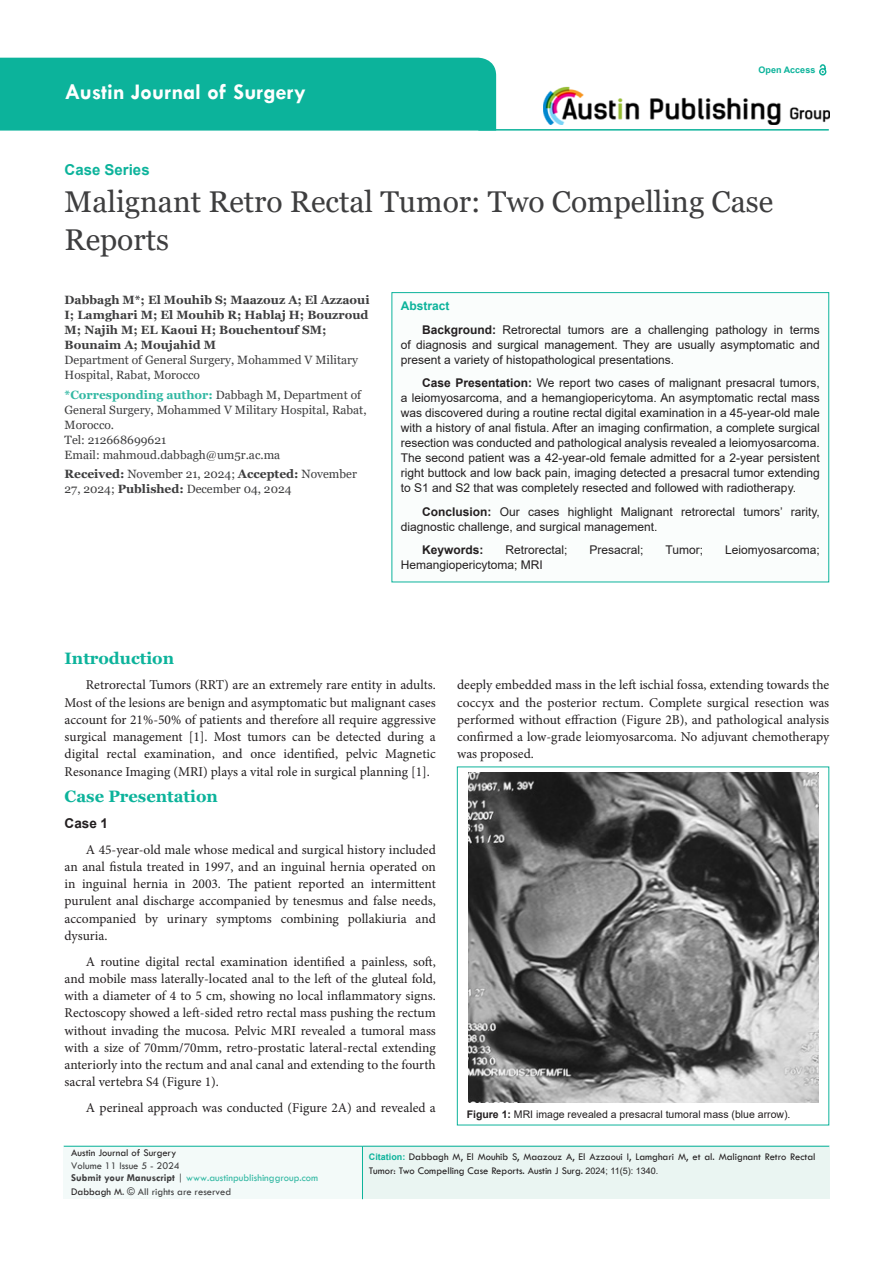
<style>
.page{position:relative;width:893px;height:1263px;background:#fff}
.page>*{position:absolute;margin:0;border:0;box-sizing:border-box;transform-origin:0 0}
.t1{font:30px/37.5px "Georgia";color:#3e3e3f}
.t2{font:700 22.5px "Tw Cen";color:#fff}
.t3{font:700 16.5px "Georgia";color:#0cb39b}
.t4{font:700 15px "Arial";color:#0cb39b}
.t5{font:13.5px/17.2px "Minion Pro";color:#231f20;text-align:justify}
.t6{font:700 13.5px "Arial";color:#231f20}
.t7{font:12px/15px "Arial";color:#231f20;text-align:justify}
.t8{font:12px/15px "Georgia";color:#3e3e3f}
.t9{font:700 12px/15px "Georgia";color:#3e3e3f}
.t10{font:700 12px "Arial";color:#231f20}
.t11{font:700 12px "Arial";color:#0cb39b}
.t12{font:10.5px/13.5px "Tw Cen";color:#231f20}
.t13{font:10.5px "Arial";color:#231f20}
.t14{font:10.5px "Tw Cen";color:#32b8a3}
.t15{font:10.5px "Tw Cen";color:#3e3e3f}
.t16{font:700 9px "Arial";color:#0cb39b}
.s1{font-weight:700;color:#32b8a3}
.s2{font-weight:700}
.s3{font-weight:700;color:#3e3e3f}
.s4{color:#3e3e3f}
.s5{color:#231f20}
.s6{font-family:"Arial";font-weight:700;font-size:9px;color:#0cb39b}
.s7{font-family:"Arial";font-size:9px}
</style>
<div class="page">
<div style="left:64px;top:1146px;width:298px;height:53px;background:#f3faf9"></div>
<div style="left:363px;top:1146px;width:466px;height:53px;background:#eaf5f2"></div>
<hr style="left:64px;top:1146px;width:765px;height:1px;background:#0cb39b">
<hr style="left:362px;top:1146px;width:1px;height:53px;background:#0cb39b">
<div style="left:0;top:58px;width:496px;height:73px;background:#0cb39b"></div>
<hr style="left:478px;top:129px;width:351px;height:2px;background:#0cb39b">
<div style="left:819px;top:68px;width:7px;height:7px;border:2px solid #0cb39b;border-radius:50%"></div>
<svg style="left:819px;top:64px;width:7px;height:9px"></svg>
<div style="left:392px;top:293px;width:437px;height:289px;background:#fafdfc"></div>
<div style="left:391px;top:292px;width:438px;height:290px;border:1px solid #0cb39b"></div>
<img style="left:543px;top:86px;width:287px;height:39px">
<img style="left:469px;top:772px;width:350px;height:330px">
<p class="t2" style="left:65px;top:78px;width:243px">Austin Journal of Surgery</p>
<p class="t16" style="left:759px;top:64px;width:58px">Open Access</p>
<p class="t4" style="left:65px;top:159px;width:87px">Case Series</p>
<p class="t1" style="left:65px;top:184px;width:710px">Malignant Retro Rectal Tumor: Two Compelling Case<br>Reports</p>
<p class="t9" style="left:65px;top:293px;width:306px">Dabbagh M*; El Mouhib S; Maazouz A; El Azzaoui I; Lamghari M; El Mouhib R; Hablaj H; Bouzroud M; Najih M; EL Kaoui H; Bouchentouf SM; Bounaim A; Moujahid M</p>
<p class="t8" style="left:65px;top:353px;width:295px">Department of General Surgery, Mohammed V Military<br>Hospital, Rabat, Morocco</p>
<p class="t8" style="left:65px;top:387px;width:303px"><span class="s1">*Corresponding author:</span> Dabbagh M, Department of<br>General Surgery, Mohammed V Military Hospital, Rabat,<br>Morocco.</p>
<p class="t8" style="left:65px;top:432px;width:103px">Tel: 212668699621</p>
<p class="t8" style="left:65px;top:447px;width:217px">Email: mahmoud.dabbagh@um5r.ac.ma</p>
<p class="t8" style="left:65px;top:466px;width:294px"><span class="s2">Received:</span> November 21, 2024; <span class="s2">Accepted:</span> November<br>27, 2024; <span class="s2">Published:</span> December 04, 2024</p>
<p class="t11" style="left:401px;top:298px;width:50px">Abstract</p>
<p class="t7" style="left:401px;top:322px;width:421px;text-indent:21px"><span class="s2">Background:</span> Retrorectal tumors are a challenging pathology in terms of diagnosis and surgical management. They are usually asymptomatic and present a variety of histopathological presentations.</p>
<p class="t7" style="left:401px;top:375px;width:421px;text-indent:21px"><span class="s2">Case Presentation:</span> We report two cases of malignant presacral tumors, a leiomyosarcoma, and a hemangiopericytoma. An asymptomatic rectal mass was discovered during a routine rectal digital examination in a 45-year-old male with a history of anal fistula. After an imaging confirmation, a complete surgical resection was conducted and pathological analysis revealed a leiomyosarcoma.<br>The second patient was a 42-year-old female admitted for a 2-year persistent right buttock and low back pain, imaging detected a presacral tumor extending to S1 and S2 that was completely resected and followed with radiotherapy.</p>
<p class="t7" style="left:401px;top:504px;width:421px;text-indent:21px"><span class="s2">Conclusion:</span> Our cases highlight Malignant retrorectal tumors’ rarity, diagnostic challenge, and surgical management.</p>
<p class="t10" style="left:422px;top:542px;width:63px">Keywords:</p>
<p class="t7" style="left:505px;top:542px;width:64px">Retrorectal;</p>
<p class="t7" style="left:590px;top:542px;width:56px">Presacral;</p>
<p class="t7" style="left:665px;top:542px;width:39px">Tumor;</p>
<p class="t7" style="left:725px;top:542px;width:96px">Leiomyosarcoma;</p>
<p class="t7" style="left:401px;top:557px;width:144px">Hemangiopericytoma; MRI</p>
<p class="t3" style="left:65px;top:647px;width:111px">Introduction</p>
<p class="t5" style="left:65px;top:676px;width:373px;text-indent:21px">Retrorectal Tumors (RRT) are an extremely rare entity in adults.<br>Most of the lesions are benign and asymptomatic but malignant cases account for 21%-50% of patients and therefore all require aggressive surgical management [1]. Most tumors can be detected during a digital rectal examination, and once identified, pelvic Magnetic Resonance Imaging (MRI) plays a vital role in surgical planning [1].</p>
<p class="t3" style="left:65px;top:786px;width:155px">Case Presentation</p>
<p class="t6" style="left:65px;top:813px;width:45px">Case 1</p>
<p class="t5" style="left:65px;top:841px;width:373px;text-indent:21px">A 45-year-old male whose medical and surgical history included an anal fistula treated in 1997, and an inguinal hernia operated on in inguinal hernia in 2003. The patient reported an intermittent purulent anal discharge accompanied by tenesmus and false needs, accompanied by urinary symptoms combining pollakiuria and dysuria.</p>
<p class="t5" style="left:65px;top:953px;width:373px;text-indent:21px">A routine digital rectal examination identified a painless, soft, and mobile mass laterally-located anal to the left of the gluteal fold, with a diameter of 4 to 5 cm, showing no local inflammatory signs.<br>Rectoscopy showed a left-sided retro rectal mass pushing the rectum without invading the mucosa. Pelvic MRI revealed a tumoral mass with a size of 70mm/70mm, retro-prostatic lateral-rectal extending anteriorly into the rectum and anal canal and extending to the fourth sacral vertebra S4 (Figure 1).</p>
<p class="t5" style="left:86px;top:1099px;width:352px">A perineal approach was conducted (Figure 2A) and revealed a</p>
<p class="t5" style="left:457px;top:676px;width:374px">deeply embedded mass in the left ischial fossa, extending towards the coccyx and the posterior rectum. Complete surgical resection was performed without effraction (Figure 2B), and pathological analysis confirmed a low-grade leiomyosarcoma. No adjuvant chemotherapy was proposed.</p>
<p class="t13" style="left:467px;top:1107px;width:325px"><span class="s2">Figure 1:</span> MRI image revealed a presacral tumoral mass (blue arrow).</p>
<p class="t12" style="left:71px;top:1146px;width:107px">Austin Journal of Surgery</p>
<p class="t15" style="left:71px;top:1159px;width:110px">Volume 11 Issue 5 - 2024</p>
<p class="t14" style="left:71px;top:1172px;width:248px"><span class="s3">Submit your Manuscript</span> <span class="s4">|</span> www.austinpublishinggroup.com</p>
<p class="t15" style="left:71px;top:1185px;width:161px"><span class="s5">Dabbagh M</span>. © All rights are reserved</p>
<p class="t12" style="left:369px;top:1150px;width:448px"><span class="s6">Citation:</span> Dabbagh M, El Mouhib S, Maazouz A, El Azzaoui I, Lamghari M, et al. Malignant Retro Rectal<br>Tumor: Two Compelling Case Reports. Austin J Surg. <span class="s7">2024; 11(5): 1340.</span></p>
</div>
